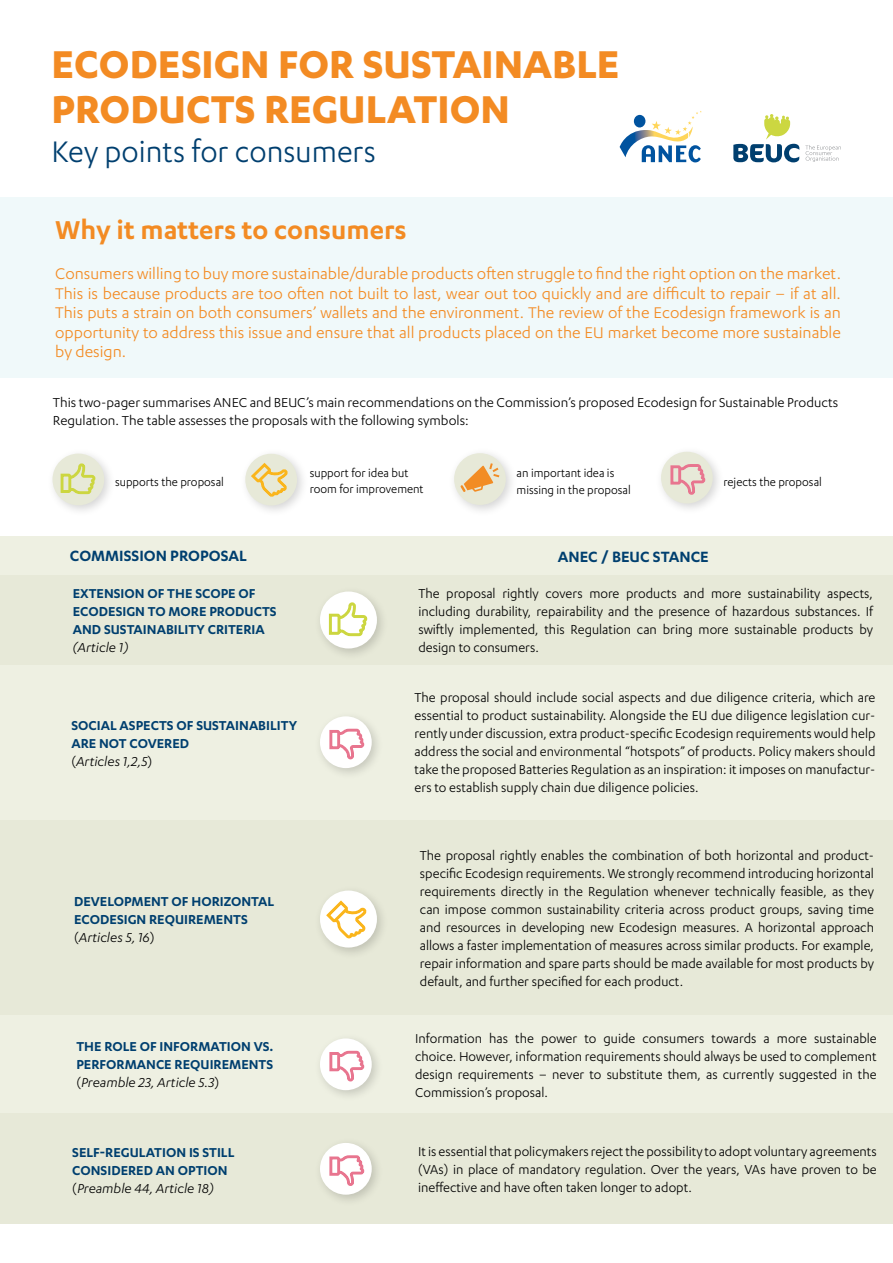
<style>
.page{position:relative;width:893px;height:1263px;background:#fff}
.page>*{position:absolute;margin:0;border:0;box-sizing:border-box;transform-origin:0 0}
.t1{font:700 45px/45px "Karbon";color:#f38b23}
.t2{font:34.5px "Karbon";color:#003f6f;scale:.96 1}
.t3{font:600 30px "Karbon";color:#f38b23}
.t4{font:18px/19.5px "Karbon";color:#f38b23;text-align:justify}
.t5{font:600 17.25px "Karbon";color:#003f6f}
.t6{font:15px/18px "Karbon";color:#000;text-align:justify}
.t7{font:600 15px/18px "Karbon";color:#003f6f}
.t8{font:italic 15px "Karbon";color:#000}
.t9{font:13.5px/16.5px "Karbon";color:#000;scale:.95 1}
.s1{font-weight:400;color:#000}
.s2{font-weight:400;font-style:italic;color:#000}
</style>
<div class="page">
<div style="left:0;top:198px;width:893px;height:180px;background:#f0f9fa"></div>
<div style="left:0;top:574px;width:892px;height:91px;background:#e7e9d8"></div>
<div style="left:0;top:665px;width:893px;height:156px;background:#eef0e2"></div>
<div style="left:0;top:536px;width:893px;height:38px;background:#eef0e2"></div>
<svg style="left:805px;top:145px;width:36px;height:17px"></svg>
<svg style="left:733px;top:114px;width:66px;height:48px"></svg>
<div style="left:239px;top:448px;width:70px;height:70px;background:#000;opacity:.17"></div>
<div style="left:245px;top:454px;width:52px;height:51px;background:#e7e9d8;border-radius:50%"></div>
<svg style="left:249px;top:461px;width:41px;height:38px"></svg>
<div style="left:46px;top:448px;width:70px;height:69px;background:#000;opacity:.17"></div>
<div style="left:52px;top:454px;width:52px;height:51px;background:#e7e9d8;border-radius:50%"></div>
<svg style="left:60px;top:463px;width:36px;height:32px"></svg>
<div style="left:655px;top:446px;width:70px;height:70px;background:#000;opacity:.17"></div>
<div style="left:661px;top:452px;width:52px;height:51px;background:#e7e9d8;border-radius:50%"></div>
<svg style="left:670px;top:464px;width:36px;height:32px"></svg>
<div style="left:448px;top:447px;width:70px;height:70px;background:#000;opacity:.17"></div>
<div style="left:454px;top:453px;width:52px;height:52px;background:#e7e9d8;border-radius:50%"></div>
<svg style="left:460px;top:463px;width:39px;height:29px"></svg>
<div style="left:314px;top:586px;width:75px;height:74px;background:#000;opacity:.17"></div>
<div style="left:320px;top:591px;width:57px;height:57px;background:#fff;border-radius:50%"></div>
<svg style="left:328px;top:602px;width:40px;height:35px"></svg>
<div style="left:314px;top:710px;width:70px;height:70px;background:#000;opacity:.17"></div>
<div style="left:320px;top:716px;width:52px;height:52px;background:#fff;border-radius:50%"></div>
<svg style="left:329px;top:728px;width:36px;height:32px"></svg>
<div style="left:0;top:821px;width:893px;height:194px;background:#e7e9d8"></div>
<div style="left:314px;top:885px;width:75px;height:74px;background:#000;opacity:.17"></div>
<div style="left:320px;top:890px;width:57px;height:57px;background:#fff;border-radius:50%"></div>
<svg style="left:325px;top:899px;width:42px;height:41px"></svg>
<div style="left:0;top:1015px;width:893px;height:99px;background:#eef0e2"></div>
<div style="left:314px;top:1033px;width:70px;height:69px;background:#000;opacity:.17"></div>
<div style="left:320px;top:1038px;width:52px;height:52px;background:#fff;border-radius:50%"></div>
<svg style="left:329px;top:1050px;width:36px;height:32px"></svg>
<svg style="left:620px;top:111px;width:82px;height:51px"></svg>
<div style="left:0;top:1114px;width:893px;height:110px;background:#e7e9d8"></div>
<div style="left:314px;top:1137px;width:70px;height:70px;background:#000;opacity:.17"></div>
<div style="left:320px;top:1143px;width:52px;height:52px;background:#fff;border-radius:50%"></div>
<svg style="left:329px;top:1155px;width:36px;height:32px"></svg>
<h1 class="t1" style="left:51px;top:40px;width:570px">ECODESIGN FOR SUSTAINABLE<br>PRODUCTS REGULATION</h1>
<h2 class="t2" style="left:51px;top:133px;width:339px">Key points for consumers</h2>
<h3 class="t3" style="left:55px;top:213px;width:353px">Why it matters to consumers</h3>
<p class="t4" style="left:55px;top:264px;width:787px">Consumers willing to buy more sustainable/durable products often struggle to find the right option on the market.<br>This is because products are too often not built to last, wear out too quickly and are difficult to repair – if at all.<br>This puts a strain on both consumers’ wallets and the environment. The review of the Ecodesign framework is an opportunity to address this issue and ensure that all products placed on the EU market become more sustainable by design.</p>
<p class="t6" style="left:53px;top:393px;width:787px">This two-pager summarises ANEC and BEUC’s main recommendations on the Commission’s proposed Ecodesign for Sustainable Products<br>Regulation. The table assesses the proposals with the following symbols:</p>
<p class="t9" style="left:115px;top:473px;width:116px">supports the proposal</p>
<p class="t9" style="left:310px;top:464px;width:121px">support for idea but room for improvement</p>
<p class="t9" style="left:517px;top:465px;width:122px">an important idea is missing in the proposal</p>
<p class="t9" style="left:723px;top:473px;width:105px">rejects the proposal</p>
<p class="t5" style="left:70px;top:546px;width:178px">COMMISSION PROPOSAL</p>
<p class="t5" style="left:558px;top:547px;width:153px">ANEC / BEUC STANCE</p>
<p class="t7" style="left:73px;top:583px;width:205px">EXTENSION OF THE SCOPE OF<br>ECODESIGN TO MORE PRODUCTS<br>AND SUSTAINABILITY CRITERIA</p>
<p class="t8" style="left:73px;top:639px;width:57px">(Article 1)</p>
<p class="t7" style="left:71px;top:716px;width:227px">SOCIAL ASPECTS OF SUSTAINABILITY<br>ARE NOT COVERED<br><span class="s1">(</span><span class="s2">Articles 1,2,5</span><span class="s1">)</span></p>
<p class="t7" style="left:74px;top:892px;width:202px">DEVELOPMENT OF HORIZONTAL<br>ECODESIGN REQUIREMENTS <span class="s1">(</span><span class="s2">Articles 5, 16</span><span class="s1">)</span></p>
<p class="t6" style="left:418px;top:584px;width:456px">The proposal rightly covers more products and more sustainability aspects, including durability, repairability and the presence of hazardous substances. If swiftly implemented, this Regulation can bring more sustainable products by design to consumers.</p>
<p class="t6" style="left:415px;top:688px;width:462px">The proposal should include social aspects and due diligence criteria, which are essential to product sustainability. Alongside the EU due diligence legislation cur&shy;rently under discussion, extra product-specific Ecodesign requirements would help address the social and environmental “hotspots” of products. Policy makers should take the proposed Batteries Regulation as an inspiration: it imposes on manufactur&shy;ers to establish supply chain due diligence policies.</p>
<p class="t6" style="left:420px;top:846px;width:456px">The proposal rightly enables the combination of both horizontal and product&shy;specific Ecodesign requirements. We strongly recommend introducing horizontal requirements directly in the Regulation whenever technically feasible, as they can impose common sustainability criteria across product groups, saving time and resources in developing new Ecodesign measures. A horizontal approach allows a faster implementation of measures across similar products. For example, repair information and spare parts should be made available for most products by default, and further specified for each product.</p>
<p class="t7" style="left:76px;top:1037px;width:199px;text-align:justify">THE ROLE OF INFORMATION VS.<br>PERFORMANCE REQUIREMENTS <span class="s1">(</span><span class="s2">Preamble 23, Article 5.3</span><span class="s1">)</span></p>
<p class="t6" style="left:415px;top:1029px;width:463px">Information has the power to guide consumers towards a more sustainable choice. However, information requirements should always be used to complement design requirements – never to substitute them, as currently suggested in the Commission’s proposal.</p>
<p class="t7" style="left:72px;top:1143px;width:164px">SELF-REGULATION IS STILL<br>CONSIDERED AN OPTION <span class="s1">(</span><span class="s2">Preamble 44, Article 18)</span></p>
<p class="t6" style="left:418px;top:1142px;width:460px">It is essential that policymakers reject the possibility to adopt voluntary agreements (VAs) in place of mandatory regulation. Over the years, VAs have proven to be ineffective and have often taken longer to adopt.</p>
</div>
